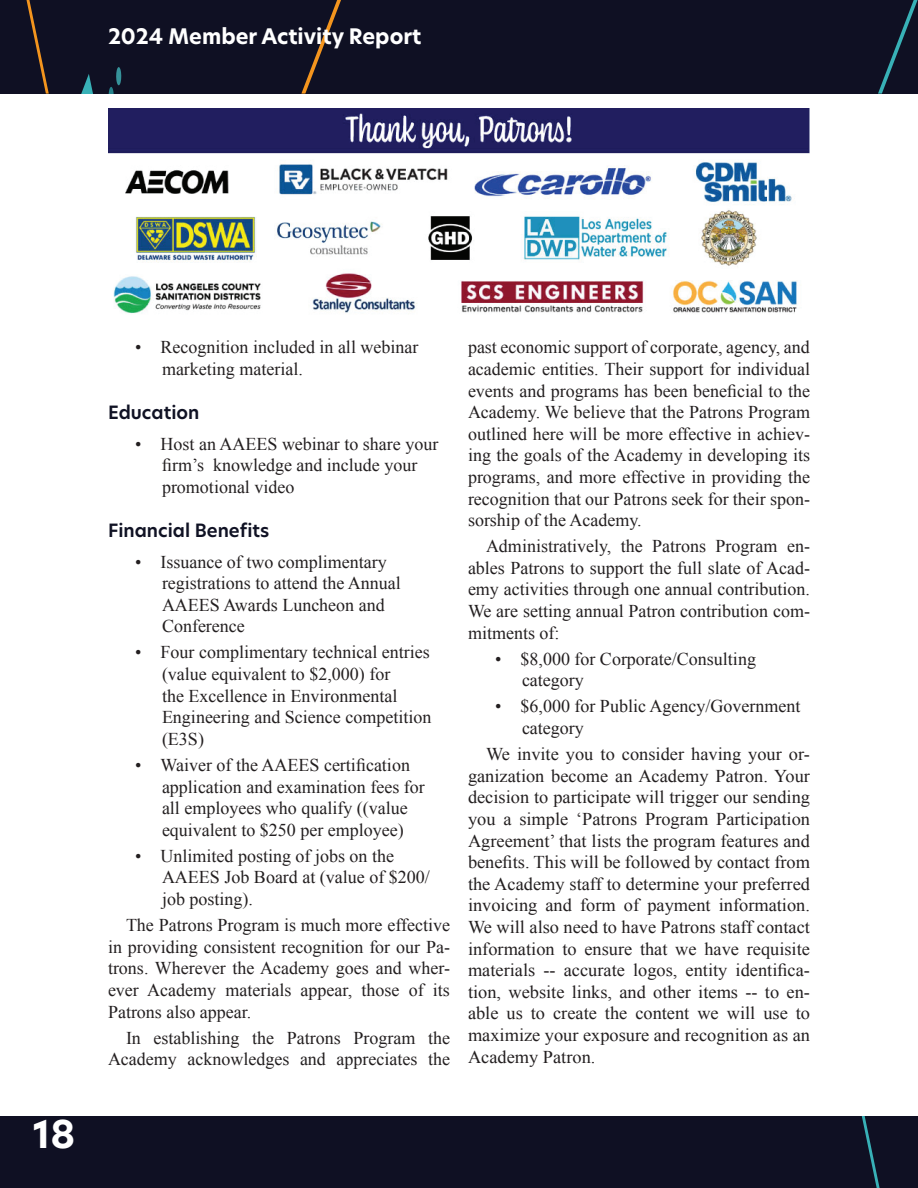
<style>
.page{position:relative;width:918px;height:1188px;background:#fff}
.page>*{position:absolute;margin:0;border:0;box-sizing:border-box;transform-origin:0 0}
.t1{font:700 37.5px "New Hero";color:#fff}
.t2{font:700 21px "New Hero";color:#fff}
.t3{font:18px/21.6px "Times New Roman";color:#231f20}
.t4{font:600 18px "New Hero";color:#101224}
</style>
<div class="page">
<div style="left:0;top:0;width:918px;height:94px;background:#0f1023"></div>
<svg style="left:878px;top:0;width:40px;height:94px"></svg>
<svg style="left:27px;top:0;width:314px;height:94px"></svg>
<div style="left:0;top:1116px;width:918px;height:72px;background:#0f1023"></div>
<svg style="left:862px;top:1116px;width:18px;height:72px"></svg>
<img style="left:108px;top:108px;width:702px;height:205px">
<p class="t2" style="left:108px;top:22px;width:315px">2024 Member Activity Report</p>
<h1 class="t1" style="left:33px;top:1108px;width:44px">18</h1>
<p class="t3" style="left:162px;top:336px;width:258px;text-indent:-27px">• Recognition included in all webinar marketing material.</p>
<p class="t4" style="left:108px;top:400px;width:93px">Education</p>
<p class="t3" style="left:162px;top:433px;width:278px;text-indent:-27px">• Host an AAEES webinar to share your firm’s knowledge and include your promotional video</p>
<p class="t4" style="left:108px;top:518px;width:163px">Financial Benefits</p>
<p class="t3" style="left:162px;top:550px;width:240px;text-indent:-27px">• Issuance of two complimentary registrations to attend the Annual<br>AAEES Awards Luncheon and<br>Conference</p>
<p class="t3" style="left:162px;top:641px;width:271px;text-indent:-27px">• Four complimentary technical entries (value equivalent to $2,000) for<br>the Excellence in Environmental<br>Engineering and Science competition (E3S)</p>
<p class="t3" style="left:162px;top:754px;width:264px;text-indent:-27px">• Waiver of the AAEES certification application and examination fees for all employees who qualify ((value equivalent to $250 per employee)</p>
<p class="t3" style="left:162px;top:845px;width:269px;text-indent:-27px">• Unlimited posting of jobs on the<br>AAEES Job Board at (value of $200/ job posting).</p>
<p class="t3" style="left:108px;top:914px;width:344px;text-align:justify;text-indent:18px">The Patrons Program is much more effective in providing consistent recognition for our Pa&shy;trons. Wherever the Academy goes and wher&shy;ever Academy materials appear, those of its Patrons also appear.</p>
<p class="t3" style="left:108px;top:1027px;width:344px;text-align:right">In establishing the Patrons Program the<br>Academy acknowledges and appreciates the</p>
<p class="t3" style="left:468px;top:336px;width:344px;text-align:justify">past economic support of corporate, agency, and academic entities. Their support for individual events and programs has been beneficial to the Academy. We believe that the Patrons Program outlined here will be more effective in achiev&shy;ing the goals of the Academy in developing its programs, and more effective in providing the recognition that our Patrons seek for their spon&shy;sorship of the Academy.</p>
<p class="t3" style="left:468px;top:535px;width:344px;text-align:justify;text-indent:18px">Administratively, the Patrons Program en&shy;ables Patrons to support the full slate of Acad&shy;emy activities through one annual contribution.<br>We are setting annual Patron contribution com&shy;mitments of:</p>
<p class="t3" style="left:522px;top:648px;width:235px;text-indent:-27px">• $8,000 for Corporate/Consulting category</p>
<p class="t3" style="left:522px;top:695px;width:280px;text-indent:-27px">• $6,000 for Public Agency/Government category</p>
<p class="t3" style="left:468px;top:743px;width:344px;text-align:justify;text-indent:18px">We invite you to consider having your or&shy;ganization become an Academy Patron. Your decision to participate will trigger our sending you a simple ‘Patrons Program Participation Agreement’ that lists the program features and benefits. This will be followed by contact from the Academy staff to determine your preferred invoicing and form of payment information.<br>We will also need to have Patrons staff contact information to ensure that we have requisite materials -- accurate logos, entity identifica&shy;tion, website links, and other items -- to en&shy;able us to create the content we will use to maximize your exposure and recognition as an Academy Patron.</p>
</div>
